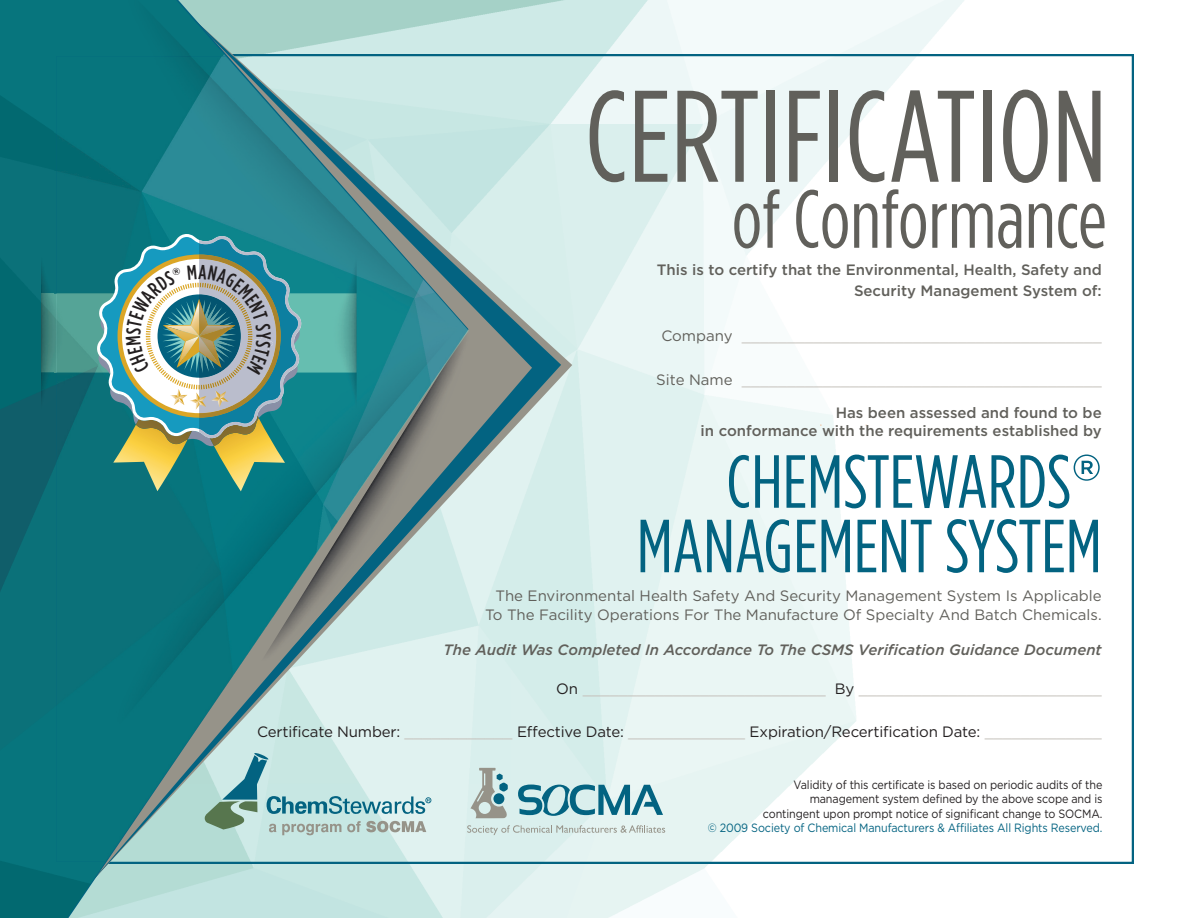
<style>
.page{position:relative;width:1188px;height:918px;background:#fff}
.page>*{position:absolute;margin:0;border:0;box-sizing:border-box;transform-origin:0 0}
.t1{font:130.05px "Gotham Condensed";color:#61605b}
.t2{font:82.5px "Gotham Condensed";color:#61605b}
.t3{font:75px/64.5px "Gotham Condensed";color:#036381;text-align:right}
.t4{font:500 20.4px "Gotham Condensed";color:#231f20}
.t5{font:15px "Gotham";color:#c5c1bb}
.t6{font:500 15px/21px "Gotham";color:#61605b;text-align:right}
.t7{font:15px/19.5px "Gotham";color:#61605b;text-align:right}
.t8{font:15px "Gotham";letter-spacing:-.01em;color:#231f20}
.t9{font:italic 500 15px "Gotham";color:#61605b}
.t10{font:12px/14.4px "Gotham";letter-spacing:-.01em;color:#231f20;text-align:right;scale:.9 1}
.t11{font:12px "Gotham";letter-spacing:-.01em;color:#036381;scale:.9 1}
.s1{color:#61605b}
.s2{font-family:"Gotham"}
.s3{color:#231f20}
.s4{color:#c5c1bb}
</style>
<div class="page">
<svg style="left:561px;top:13px;width:11px;height:869px;background:#d4ebe9"></svg>
<svg style="left:532px;top:13px;width:29px;height:869px;background:#cbe5e3"></svg>
<svg style="left:469px;top:13px;width:63px;height:869px;background:#bfd9d8"></svg>
<svg style="left:224px;top:0;width:245px;height:918px;background:#c1e2e0"></svg>
<img style="left:224px;top:0;width:224px;height:56px">
<svg style="left:518px;top:785px;width:145px;height:31px;background:#80b4bf"></svg>
<svg style="left:470px;top:768px;width:38px;height:50px;background:#aabdbb"></svg>
<svg style="left:469px;top:825px;width:196px;height:10px;background:#cfdcd8"></svg>
<img style="left:226px;top:56px;width:243px;height:806px">
<img style="left:0;top:0;width:224px;height:918px">
<img style="left:54px;top:54px;width:172px;height:810px">
<svg style="left:97px;top:234px;width:204px;height:257px;background:#70a298"></svg>
<h1 class="t1" style="left:585px;top:61px;width:523px">CERTIFICATION</h1>
<h2 class="t2" style="left:732px;top:171px;width:377px">of Conformance</h2>
<p class="t6" style="left:657px;top:261px;width:446px">This is to certify that the Environmental, Health, Safety and<br>Security Management System of:</p>
<p class="t5" style="left:661px;top:331px;width:442px"><span class="s1">Company</span> ________________________________________</p>
<p class="t5" style="left:656px;top:374px;width:447px"><span class="s1">Site Name</span> ________________________________________</p>
<p class="t6" style="left:701px;top:405px;width:403px;line-height:18px">Has been assessed and found to be<br>in conformance with the requirements established by</p>
<h3 class="t3" style="left:637px;top:450px;width:467px">CHEMSTEWARDS<span class="s2">®<br></span>MANAGEMENT SYSTEM</h3>
<p class="t7" style="left:485px;top:587px;width:618px">The Environmental Health Safety And Security Management System Is Applicable<br>To The Facility Operations For The Manufacture Of Specialty And Batch Chemicals.</p>
<p class="t9" style="left:444px;top:644px;width:660px">The Audit Was Completed In Accordance To The CSMS Verification Guidance Document</p>
<p class="t5" style="left:556px;top:683px;width:547px"><span class="s3">On</span> ___________________________ <span class="s3">By</span> ___________________________</p>
<p class="t8" style="left:257px;top:727px;width:846px">Certificate Number: <span class="s4">____________</span> Effective Date: <span class="s4">_____________</span> Expiration/Recertification Date: <span class="s4">_____________</span></p>
<h3 class="t4" style="left:276px;top:332px;width:9px;rotate:90deg">Y</h3>
<p class="t10" style="left:763px;top:778px;width:379px">Validity of this certificate is based on periodic audits of the management system defined by the above scope and is contingent upon prompt notice of significant change to SOCMA.</p>
<p class="t11" style="left:708px;top:824px;width:440px">© 2009 Society of Chemical Manufacturers &amp; Affiliates All Rights Reserved.</p>
</div>
